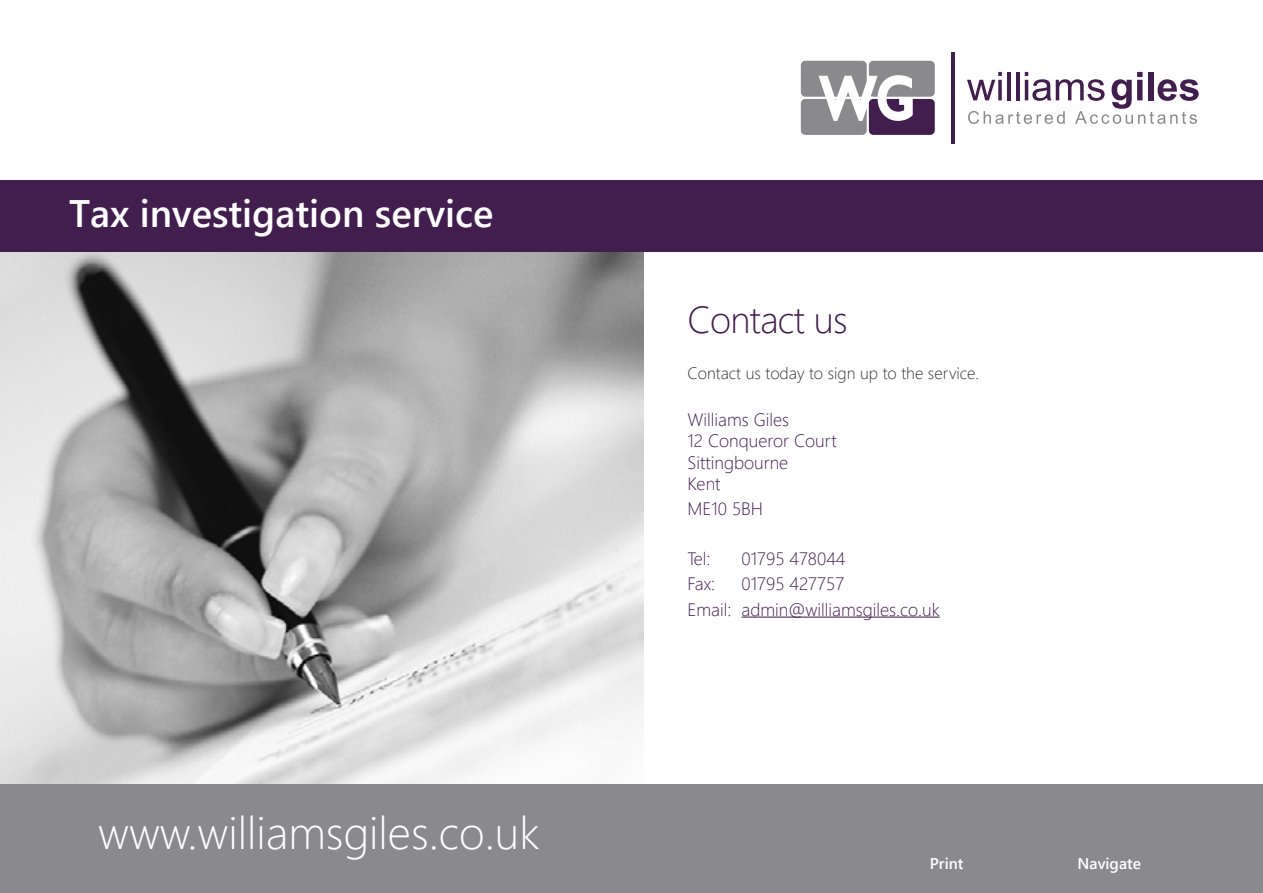
<style>
.page{position:relative;width:1263px;height:893px;background:#fff}
.page>*{position:absolute;margin:0;border:0;box-sizing:border-box;transform-origin:0 0}
.t1{font:300 45.6px "Segoe UI";color:#fff}
.t2{font:600 38.25px "Segoe UI";color:#fff}
.t3{font:300 37.5px "Segoe UI";letter-spacing:-.02em;color:#411e4e}
.t4{font:300 17.85px/21.5px "Segoe UI";color:#411e4e}
.t5{font:300 16.5px "Segoe UI";color:#333}
.t6{font:600 15.6px "Segoe UI";color:#fff}
</style>
<div class="page">
<img style="left:0;top:251px;width:643px;height:533px">
<div style="left:0;top:784px;width:1263px;height:109px;background:#8a8a8d"></div>
<hr style="left:741px;top:617px;width:199px;height:1px;background:#411e4e">
<div style="left:0;top:180px;width:1263px;height:71px;background:#411e4e"></div>
<svg style="left:801px;top:61px;width:134px;height:74px"></svg>
<hr style="left:951px;top:52px;width:4px;height:91px;background:#411e4e">
<svg style="left:967px;top:72px;width:232px;height:52px"></svg>
<h2 class="t2" style="left:69px;top:185px;width:426px">Tax investigation service</h2>
<h1 class="t1" style="left:98px;top:799px;width:443px">www.williamsgiles.co.uk</h1>
<h3 class="t3" style="left:687px;top:292px;width:161px">Contact us</h3>
<p class="t5" style="left:687px;top:360px;width:293px">Contact us today to sign up to the service.</p>
<p class="t4" style="left:687px;top:408px;width:151px">Williams Giles<br>12 Conqueror Court<br>Sittingbourne<br>Kent</p>
<p class="t4" style="left:687px;top:497px;width:77px">ME10 5BH</p>
<p class="t4" style="left:687px;top:548px;width:25px">Tel:</p>
<p class="t4" style="left:741px;top:548px;width:105px">01795 478044</p>
<p class="t4" style="left:687px;top:573px;width:29px">Fax:</p>
<p class="t4" style="left:687px;top:571px;width:254px;line-height:25px;text-indent:54px">01795 427757<br>Email: admin@williamsgiles.co.uk</p>
<p class="t6" style="left:930px;top:851px;width:35px">Print</p>
<p class="t6" style="left:1077px;top:851px;width:65px">Navigate</p>
</div>
